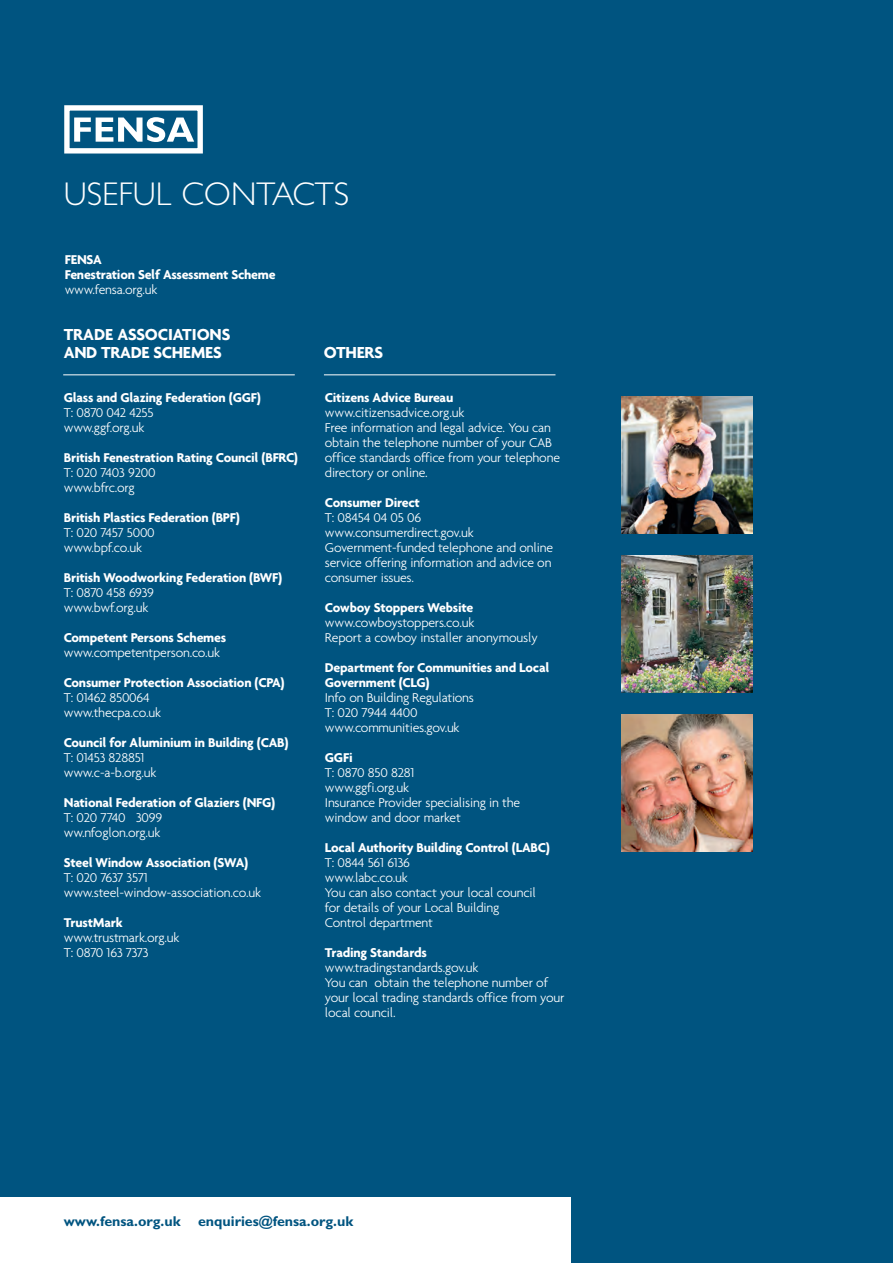
<style>
.page{position:relative;width:893px;height:1263px;background:#005480}
.page>*{position:absolute;margin:0;border:0;box-sizing:border-box;transform-origin:0 0}
.t1{font:300 33px "Gill Sans";color:#fff}
.t2{font:700 17.25px/18px "Agenda";letter-spacing:-.015em;color:#fff}
.t3{font:700 14.25px "Gill Sans";color:#005480}
.t4{font:300 13.8px/15px "Agenda";letter-spacing:-.015em;color:#fff}
.t5{font:700 13.8px/15px "Agenda";letter-spacing:-.015em;color:#fff}
</style>
<div class="page">
<svg style="left:64px;top:105px;width:139px;height:49px"></svg>
<div style="left:0;top:1197px;width:571px;height:66px;background:#fff"></div>
<img style="left:621px;top:396px;width:131px;height:138px">
<img style="left:621px;top:555px;width:131px;height:138px">
<img style="left:621px;top:714px;width:131px;height:138px">
<hr style="left:63px;top:375px;width:232px;height:1px;background:#fff">
<hr style="left:324px;top:375px;width:231px;height:1px;background:#fff">
<h1 class="t1" style="left:64px;top:182px;width:287px">USEFUL CONTACTS</h1>
<p class="t5" style="left:65px;top:251px;width:212px">FENSA<br>Fenestration Self Assessment Scheme</p>
<p class="t4" style="left:65px;top:281px;width:94px">www.fensa.org.uk</p>
<p class="t2" style="left:64px;top:325px;width:168px">TRADE ASSOCIATIONS<br>AND TRADE SCHEMES</p>
<p class="t5" style="left:64px;top:389px;width:199px">Glass and Glazing Federation (GGF)</p>
<p class="t4" style="left:64px;top:404px;width:91px">T: 0870 042 4255 www.ggf.org.uk</p>
<p class="t5" style="left:64px;top:449px;width:236px">British Fenestration Rating Council (BFRC)</p>
<p class="t4" style="left:64px;top:464px;width:93px">T: 020 7403 9200 www.bfrc.org</p>
<p class="t5" style="left:64px;top:509px;width:178px">British Plastics Federation (BPF)</p>
<p class="t4" style="left:64px;top:524px;width:92px">T: 020 7457 5000 www.bpf.co.uk</p>
<p class="t5" style="left:64px;top:569px;width:220px">British Woodworking Federation (BWF)</p>
<p class="t4" style="left:64px;top:584px;width:92px">T: 0870 458 6939 www.bwf.org.uk</p>
<p class="t5" style="left:64px;top:629px;width:164px">Competent Persons Schemes</p>
<p class="t4" style="left:64px;top:644px;width:158px">www.competentperson.co.uk</p>
<p class="t5" style="left:64px;top:674px;width:222px">Consumer Protection Association (CPA)</p>
<p class="t4" style="left:64px;top:689px;width:99px">T: 01462 850064 www.thecpa.co.uk</p>
<p class="t5" style="left:64px;top:734px;width:226px">Council for Aluminium in Building (CAB)</p>
<p class="t4" style="left:64px;top:749px;width:94px">T: 01453 828851 www.c-a-b.org.uk</p>
<p class="t5" style="left:64px;top:794px;width:213px">National Federation of Glaziers (NFG)</p>
<p class="t4" style="left:64px;top:809px;width:100px">T: 020 7740 3099 ww.nfoglon.org.uk</p>
<p class="t5" style="left:64px;top:854px;width:186px">Steel Window Association (SWA)</p>
<p class="t4" style="left:64px;top:869px;width:199px">T: 020 7637 3571 www.steel-window-association.co.uk</p>
<p class="t5" style="left:64px;top:914px;width:60px">TrustMark</p>
<p class="t4" style="left:64px;top:929px;width:117px">www.trustmark.org.uk<br>T: 0870 163 7373</p>
<p class="t2" style="left:324px;top:343px;width:61px">OTHERS</p>
<p class="t5" style="left:325px;top:389px;width:130px">Citizens Advice Bureau</p>
<p class="t4" style="left:325px;top:404px;width:237px">www.citizensadvice.org.uk<br>Free information and legal advice. You can obtain the telephone number of your CAB office standards office from your telephone directory or online.</p>
<p class="t5" style="left:325px;top:494px;width:96px">Consumer Direct</p>
<p class="t4" style="left:325px;top:509px;width:230px">T: 08454 04 05 06 www.consumerdirect.gov.uk<br>Government-funded telephone and online service offering information and advice on consumer issues.</p>
<p class="t5" style="left:325px;top:599px;width:150px">Cowboy Stoppers Website</p>
<p class="t4" style="left:325px;top:614px;width:214px">www.cowboystoppers.co.uk<br>Report a cowboy installer anonymously</p>
<p class="t5" style="left:325px;top:659px;width:226px">Department for Communities and Local<br>Government (CLG)</p>
<p class="t4" style="left:325px;top:689px;width:151px">Info on Building Regulations<br>T: 020 7944 4400 www.communities.gov.uk</p>
<p class="t5" style="left:325px;top:749px;width:29px">GGFi</p>
<p class="t4" style="left:325px;top:764px;width:197px">T: 0870 850 8281<br>www.ggfi.org.uk<br>Insurance Provider specialising in the window and door market</p>
<p class="t5" style="left:325px;top:839px;width:227px">Local Authority Building Control (LABC)</p>
<p class="t4" style="left:325px;top:854px;width:212px">T: 0844 561 6136<br>www.labc.co.uk<br>You can also contact your local council for details of your Local Building<br>Control department</p>
<p class="t5" style="left:325px;top:944px;width:103px">Trading Standards</p>
<p class="t4" style="left:325px;top:959px;width:241px">www.tradingstandards.gov.uk<br>You can obtain the telephone number of your local trading standards office from your local council.</p>
<p class="t3" style="left:64px;top:1216px;width:291px">www.fensa.org.uk enquiries@fensa.org.uk</p>
</div>
